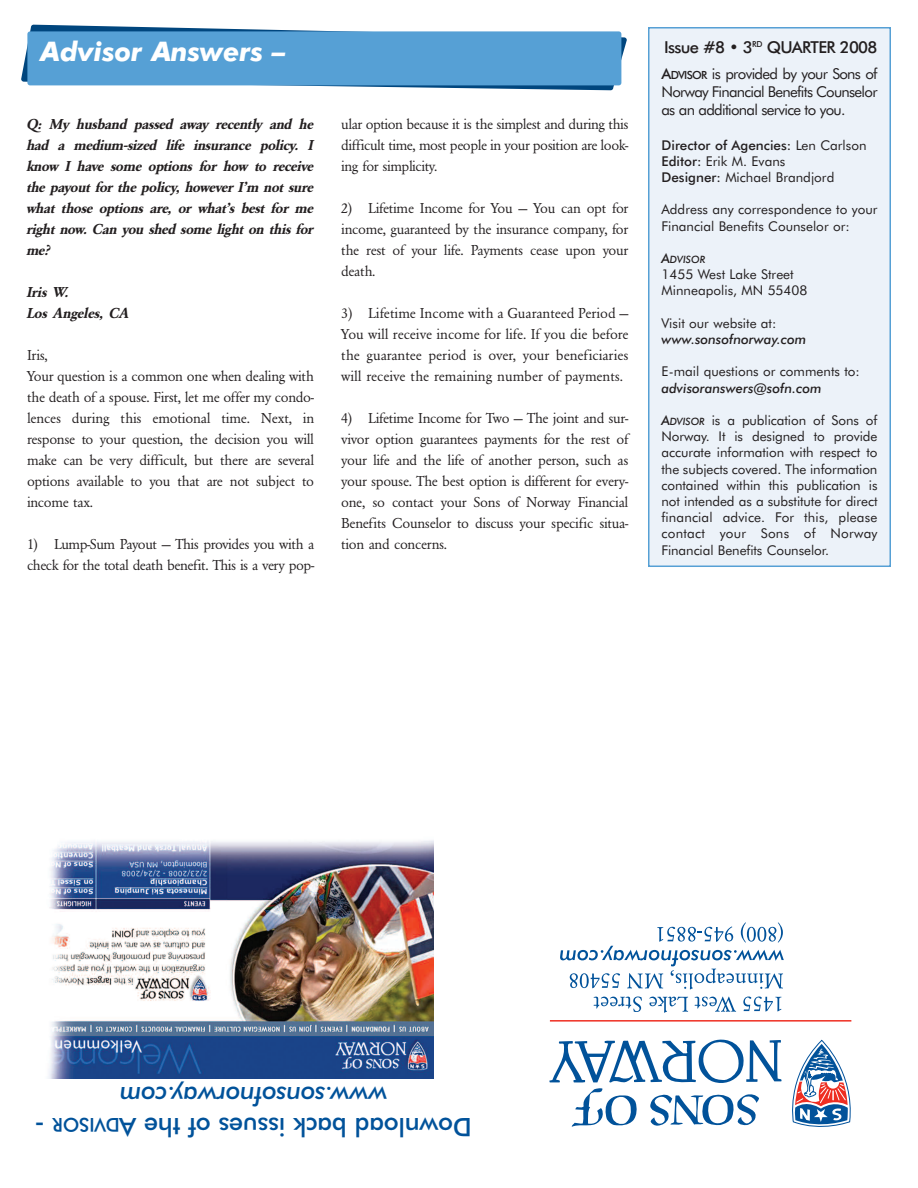
<style>
.page{position:relative;width:918px;height:1188px;background:#fff}
.page>*{position:absolute;margin:0;border:0;box-sizing:border-box;transform-origin:0 0}
.t1{font:italic 700 27px "Futura BT";color:#fff}
.t2{font:500 25.5px "Futura BT";letter-spacing:-.01em;color:#01529a}
.t3{font:italic 500 25.5px "Futura BT";letter-spacing:-.01em;color:#01529a}
.t4{font:500 19.2px "Futura BT";letter-spacing:-.015em;color:#01529a}
.t5{font:500 16.5px "Futura BT";letter-spacing:-.04em;color:#231f20}
.t6{font:15px/21px "URW Garamond T";letter-spacing:-.02em;color:#231f20;text-align:justify}
.t7{font:15px/21px "URW Garamond T Bold Obli";letter-spacing:-.03em;color:#231f20;text-align:justify}
.t8{font:15px/18px "Futura BT";letter-spacing:-.045em;color:#231f20;text-align:justify}
.t9{font:13.5px/16.2px "Futura BT";color:#231f20}
.t10{font:italic 500 13.5px "Futura BT";color:#231f20}
.t11{font:italic 500 10.2px "Futura BT";color:#231f20}
.s1{font-weight:500}
.s2{font-weight:500;font-size:11.25px}
.s3{font-size:13.5px}
.s4{font-weight:500;font-style:italic}
.s5{font-weight:500;font-style:italic;font-size:10.2px}
</style>
<div class="page">
<svg style="left:21px;top:25px;width:606px;height:65px"></svg>
<div style="left:27px;top:31px;width:594px;height:54px;background:#56a0d5;border-radius:3px"></div>
<div style="left:649px;top:28px;width:241px;height:538px;background:#ecf2f9"></div>
<div style="left:648px;top:27px;width:243px;height:540px;border:2px solid #56a0d5"></div>
<img style="left:48px;top:840px;width:386px;height:238px">
<svg style="left:549px;top:1039px;width:302px;height:88px"></svg>
<hr style="left:550px;top:1020px;width:301px;height:2px;background:#ee2e22">
<svg style="left:743px;top:997px;width:38px;height:15px"></svg>
<svg style="left:695px;top:997px;width:41px;height:15px"></svg>
<svg style="left:649px;top:997px;width:39px;height:16px"></svg>
<svg style="left:594px;top:997px;width:48px;height:15px"></svg>
<svg style="left:560px;top:922px;width:224px;height:67px"></svg>
<h1 class="t1" style="left:40px;top:41px;width:247px">Advisor Answers –</h1>
<p class="t7" style="left:27px;top:113px;width:289px">Q: My husband passed away recently and he had a medium-sized life insurance policy. I know I have some options for how to receive the payout for the policy, however I’m not sure what those options are, or what’s best for me right now. Can you shed some light on this for me?</p>
<p class="t7" style="left:27px;top:281px;width:104px">Iris W.<br>Los Angeles, CA</p>
<p class="t6" style="left:27px;top:344px;width:289px;text-align:left">Iris,<br>Your question is a common one when dealing with the death of a spouse. First, let me offer my condo&shy;lences during this emotional time. Next, in response to your question, the decision you will make can be very difficult, but there are several options available to you that are not subject to income tax.</p>
<p class="t6" style="left:27px;top:533px;width:289px">1) Lump-Sum Payout — This provides you with a check for the total death benefit. This is a very pop-</p>
<p class="t6" style="left:341px;top:113px;width:289px">ular option because it is the simplest and during this difficult time, most people in your position are look&shy;ing for simplicity.</p>
<p class="t6" style="left:341px;top:197px;width:289px">2) Lifetime Income for You — You can opt for income, guaranteed by the insurance company, for the rest of your life. Payments cease upon your death.</p>
<p class="t6" style="left:341px;top:302px;width:289px">3) Lifetime Income with a Guaranteed Period — You will receive income for life. If you die before the guarantee period is over, your beneficiaries will receive the remaining number of payments.</p>
<p class="t6" style="left:341px;top:407px;width:289px">4) Lifetime Income for Two — The joint and sur&shy;vivor option guarantees payments for the rest of your life and the life of another person, such as your spouse. The best option is different for every&shy;one, so contact your Sons of Norway Financial Benefits Counselor to discuss your specific situa&shy;tion and concerns.</p>
<p class="t5" style="left:664px;top:41px;width:215px">Issue #8 • 3<sup>RD</sup> QUARTER 2008</p>
<p class="t8" style="left:662px;top:66px;width:218px"><span class="s1">A</span><span class="s2">DVISOR</span> is provided by your Sons of Norway Financial Benefits Counselor as an additional service to you.</p>
<p class="t9" style="left:662px;top:138px;width:207px"><span class="s1">Director of Agencies:</span> Len Carlson<br><span class="s1">Editor:</span> Erik M. Evans<br><span class="s1">Designer:</span> Michael Brandjord</p>
<p class="t9" style="left:662px;top:203px;width:218px">Address any correspondence to your<br>Financial Benefits Counselor or:</p>
<p class="t11" style="left:662px;top:255px;width:45px"><span class="s3">A</span>DVISOR</p>
<p class="t9" style="left:662px;top:267px;width:148px">1455 West Lake Street<br>Minneapolis, MN 55408</p>
<p class="t9" style="left:662px;top:316px;width:116px">Visit our website at:</p>
<p class="t10" style="left:662px;top:334px;width:146px">www.sonsofnorway.com</p>
<p class="t9" style="left:662px;top:365px;width:200px">E-mail questions or comments to:</p>
<p class="t10" style="left:662px;top:382px;width:162px">advisoranswers@sofn.com</p>
<p class="t9" style="left:661px;top:413px;width:218px;text-align:justify"><span class="s4">A</span><span class="s5">DVISOR</span> is a publication of Sons of Norway. It is designed to provide accurate information with respect to the subjects covered. The information contained within this publication is not intended as a substitute for direct financial advice. For this, please contact your Sons of Norway Financial Benefits Counselor.</p>
<h2 class="t3" style="left:387px;top:1106px;width:269px;rotate:-180deg">www.sonsofnorway.com</h2>
<h2 class="t2" style="left:45px;top:1137px;width:12px;rotate:-180deg">-</h2>
<p class="t4" style="left:120px;top:1132px;width:69px;rotate:-180deg">DVISOR</p>
<h2 class="t2" style="left:472px;top:1137px;width:354px;rotate:-180deg">Download back issues of the A</h2>
</div>
